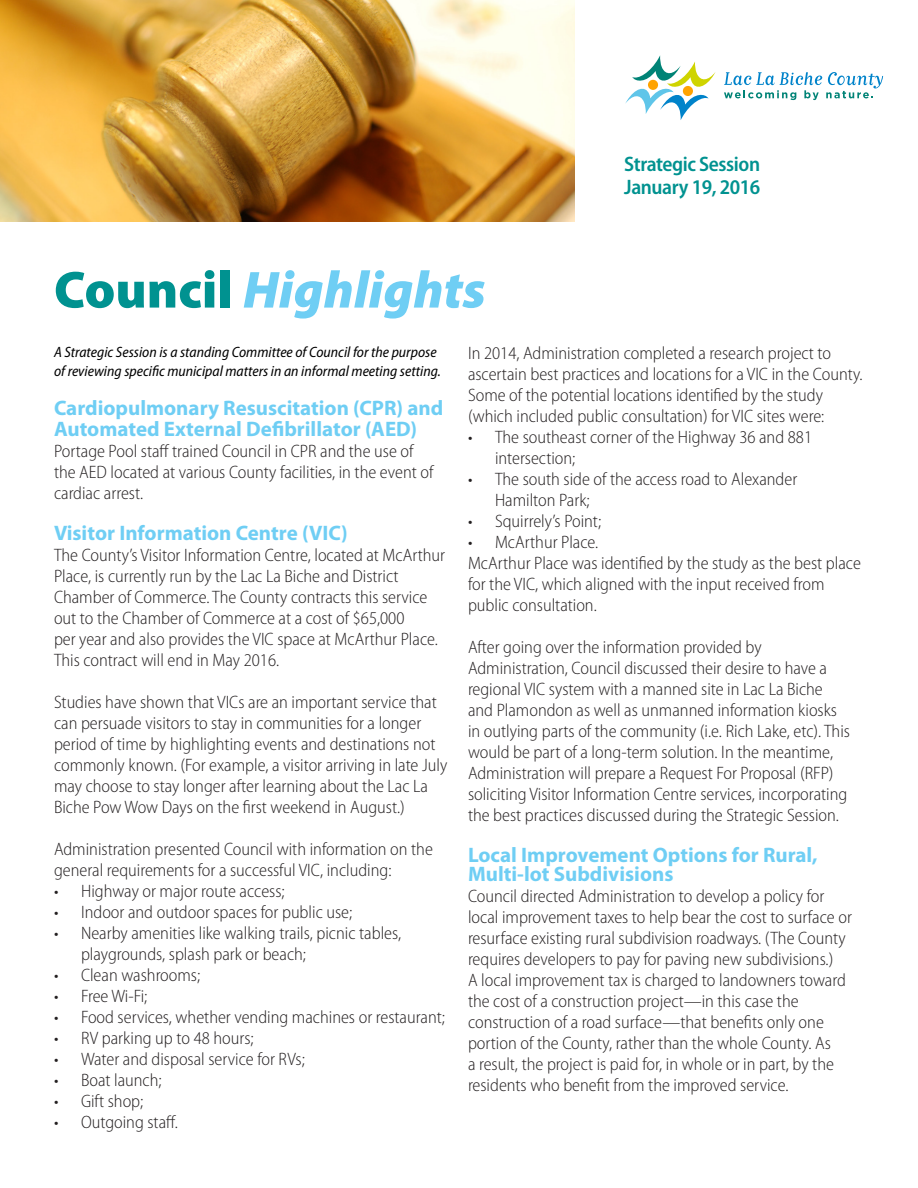
<style>
.page{position:relative;width:918px;height:1188px;background:#fff}
.page>*{position:absolute;margin:0;border:0;box-sizing:border-box;transform-origin:0 0}
.t1{font:italic 900 52.5px "Myriad Pro";color:#6fcef4}
.t2{font:700 21px/21px "Myriad Pro";color:#6fcef4}
.t3{font:600 semi-condensed 21px "Myriad Pro";letter-spacing:-.02em;color:#009290}
.t4{font:300 semi-condensed 18px/21px "Myriad Pro";color:#231f20}
.t5{font:italic semi-condensed 15px/19.5px "Myriad Pro";color:#000}
.s1{font-style:normal;color:#009290}
</style>
<div class="page">
<img style="left:0;top:0;width:574px;height:221px">
<svg style="left:724px;top:72px;width:159px;height:28px"></svg>
<svg style="left:625px;top:55px;width:91px;height:65px"></svg>
<p class="t3" style="left:624px;top:151px;width:137px">Strategic Session</p>
<p class="t3" style="left:624px;top:174px;width:138px">January 19, 2016</p>
<p class="t1" style="left:54px;top:255px;width:433px"><span class="s1">Council</span> Highlights</p>
<p class="t5" style="left:54px;top:342px;width:388px">A Strategic Session is a standing Committee of Council for the purpose of reviewing specific municipal matters in an informal meeting setting.</p>
<p class="t2" style="left:54px;top:398px;width:391px">Cardiopulmonary Resuscitation (CPR) and<br>Automated External Defibrillator (AED)</p>
<p class="t4" style="left:54px;top:441px;width:381px">Portage Pool staff trained Council in CPR and the use of the AED located at various County facilities, in the event of cardiac arrest.</p>
<p class="t2" style="left:54px;top:523px;width:295px">Visitor Information Centre (VIC)</p>
<p class="t4" style="left:54px;top:544px;width:393px">The County’s Visitor Information Centre, located at McArthur Place, is currently run by the Lac La Biche and District Chamber of Commerce. The County contracts this service out to the Chamber of Commerce at a cost of $65,000<br>per year and also provides the VIC space at McArthur Place.<br>This contract will end in May 2016.</p>
<p class="t4" style="left:54px;top:691px;width:395px">Studies have shown that VICs are an important service that can persuade visitors to stay in communities for a longer period of time by highlighting events and destinations not commonly known. (For example, a visitor arriving in late July may choose to stay longer after learning about the Lac La Biche Pow Wow Days on the first weekend in August.)</p>
<p class="t4" style="left:54px;top:838px;width:380px">Administration presented Council with information on the general requirements for a successful VIC, including:</p>
<p class="t4" style="left:54px;top:880px;width:232px">• Highway or major route access;</p>
<p class="t4" style="left:54px;top:901px;width:300px">• Indoor and outdoor spaces for public use;</p>
<p class="t4" style="left:81px;top:922px;width:322px;text-indent:-27px">• Nearby amenities like walking trails, picnic tables, playgrounds, splash park or beach;</p>
<p class="t4" style="left:54px;top:964px;width:148px">• Clean washrooms;</p>
<p class="t4" style="left:54px;top:985px;width:95px">• Free Wi-Fi;</p>
<p class="t4" style="left:54px;top:1006px;width:392px">• Food services, whether vending machines or restaurant;</p>
<p class="t4" style="left:54px;top:1027px;width:201px">• RV parking up to 48 hours;</p>
<p class="t4" style="left:54px;top:1048px;width:252px">• Water and disposal service for RVs;</p>
<p class="t4" style="left:54px;top:1069px;width:109px">• Boat launch;</p>
<p class="t4" style="left:54px;top:1090px;width:91px">• Gift shop;</p>
<p class="t4" style="left:54px;top:1111px;width:125px">• Outgoing staff.</p>
<p class="t4" style="left:468px;top:342px;width:396px">In 2014, Administration completed a research project to ascertain best practices and locations for a VIC in the County.<br>Some of the potential locations identified by the study (which included public consultation) for VIC sites were:</p>
<p class="t4" style="left:495px;top:426px;width:319px;text-indent:-27px">• The southeast corner of the Highway 36 and 881 intersection;</p>
<p class="t4" style="left:495px;top:468px;width:304px;text-indent:-27px">• The south side of the access road to Alexander<br>Hamilton Park;</p>
<p class="t4" style="left:468px;top:510px;width:135px">• Squirrely’s Point;</p>
<p class="t4" style="left:468px;top:531px;width:132px">• McArthur Place.</p>
<p class="t4" style="left:468px;top:552px;width:394px">McArthur Place was identified by the study as the best place for the VIC, which aligned with the input received from public consultation.</p>
<p class="t4" style="left:468px;top:636px;width:384px">After going over the information provided by Administration, Council discussed their desire to have a regional VIC system with a manned site in Lac La Biche and Plamondon as well as unmanned information kiosks in outlying parts of the community (i.e. Rich Lake, etc). This would be part of a long-term solution. In the meantime, Administration will prepare a Request For Proposal (RFP) soliciting Visitor Information Centre services, incorporating the best practices discussed during the Strategic Session.</p>
<p class="t2" style="left:468px;top:845px;width:351px;line-height:19.5px">Local Improvement Options for Rural,<br>Multi-lot Subdivisions</p>
<p class="t4" style="left:468px;top:885px;width:385px">Council directed Administration to develop a policy for local improvement taxes to help bear the cost to surface or resurface existing rural subdivision roadways. (The County requires developers to pay for paving new subdivisions.)<br>A local improvement tax is charged to landowners toward the cost of a construction project—in this case the construction of a road surface—that benefits only one portion of the County, rather than the whole County. As<br>a result, the project is paid for, in whole or in part, by the residents who benefit from the improved service.</p>
</div>
